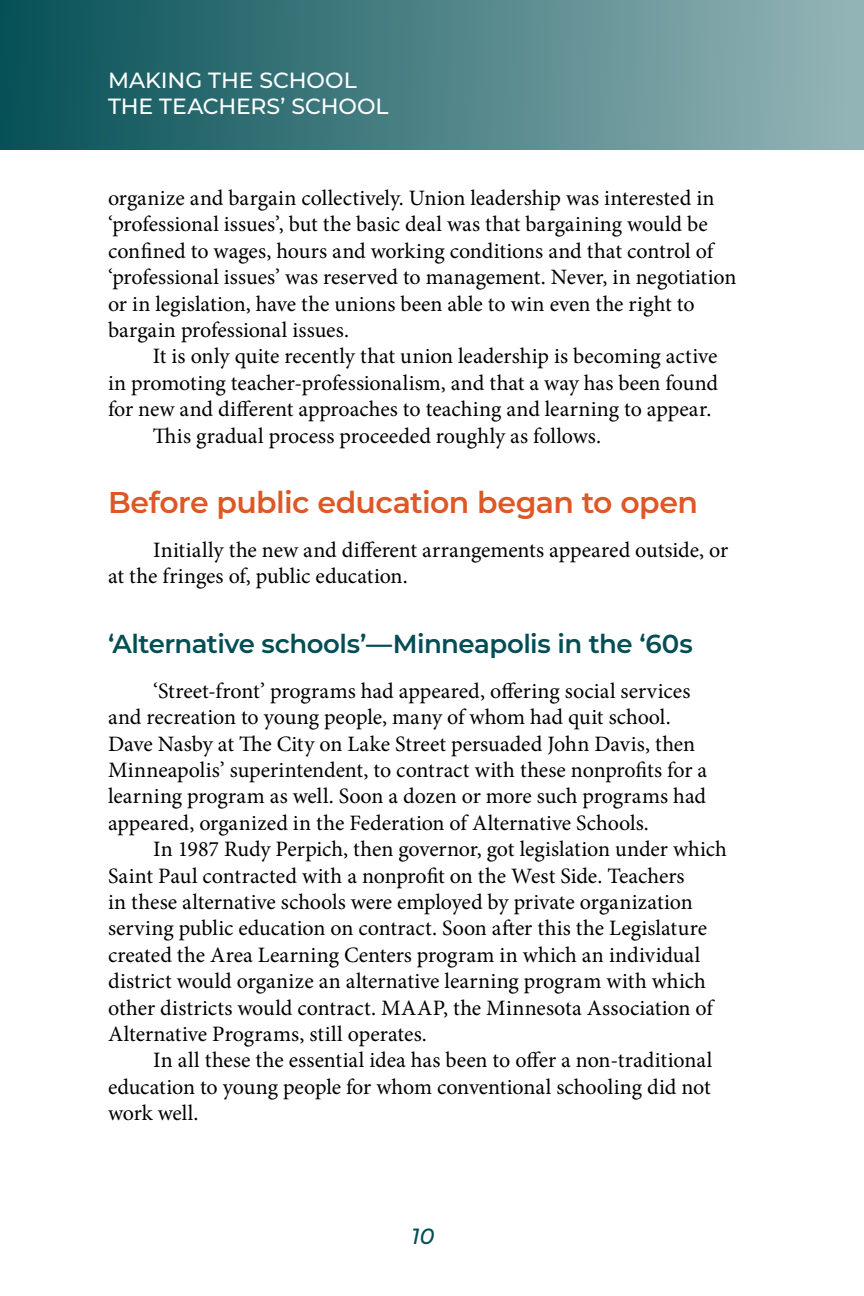
<style>
.page{position:relative;width:864px;height:1296px;background:#fff}
.page>*{position:absolute;margin:0;border:0;box-sizing:border-box;transform-origin:0 0}
.t1{font:600 30px "Montserrat";letter-spacing:-.02em;color:#dd5826}
.t2{font:600 26px "Montserrat";letter-spacing:-.02em;color:#024e54}
.t3{font:22px/26.4px "Minion Pro";color:#000}
.t4{font:500 22px/26px "Montserrat";color:#fff}
.t5{font:italic 500 22px "Montserrat";color:#024e54}
</style>
<div class="page">
<div style="left:0;top:0;width:864px;height:150px;background:linear-gradient(to right,#065157,#96b5b8)"></div>
<p class="t4" style="left:108px;top:69px;width:282px">MAKING THE SCHOOL<br>THE TEACHERS’ SCHOOL</p>
<p class="t3" style="left:108px;top:187px;width:630px">organize and bargain collectively. Union leadership was interested in ‘professional issues’, but the basic deal was that bargaining would be confined to wages, hours and working conditions and that control of ‘professional issues’ was reserved to management. Never, in negotiation or in legislation, have the unions been able to win even the right to bargain professional issues.</p>
<p class="t3" style="left:153px;top:345px;width:566px">It is only quite recently that union leadership is becoming active</p>
<p class="t3" style="left:108px;top:372px;width:612px">in promoting teacher-professionalism, and that a way has been found</p>
<p class="t3" style="left:108px;top:398px;width:605px">for new and different approaches to teaching and learning to appear.</p>
<p class="t3" style="left:153px;top:424px;width:450px">This gradual process proceeded roughly as follows.</p>
<h1 class="t1" style="left:108px;top:489px;width:592px">Before public education began to open</h1>
<p class="t3" style="left:108px;top:539px;width:622px;text-indent:45px">Initially the new and different arrangements appeared outside, or at the fringes of, public education.</p>
<p class="t2" style="left:108px;top:633px;width:586px">‘Alternative schools’—Minneapolis in the ‘60s</p>
<p class="t3" style="left:108px;top:680px;width:601px;text-indent:45px">‘Street-front’ programs had appeared, offering social services and recreation to young people, many of whom had quit school.<br>Dave Nasby at The City on Lake Street persuaded John Davis, then Minneapolis’ superintendent, to contract with these nonprofits for a learning program as well. Soon a dozen or more such programs had appeared, organized in the Federation of Alternative Schools.</p>
<p class="t3" style="left:108px;top:838px;width:620px;text-indent:45px">In 1987 Rudy Perpich, then governor, got legislation under which Saint Paul contracted with a nonprofit on the West Side. Teachers<br>in these alternative schools were employed by private organization serving public education on contract. Soon after this the Legislature created the Area Learning Centers program in which an individual district would organize an alternative learning program with which other districts would contract. MAAP, the Minnesota Association of Alternative Programs, still operates.</p>
<p class="t3" style="left:108px;top:1049px;width:606px;text-align:justify;text-indent:45px">In all these the essential idea has been to offer a non-traditional education to young people for whom conventional schooling did not work well.</p>
<p class="t5" style="left:412px;top:1227px;width:24px">10</p>
</div>
